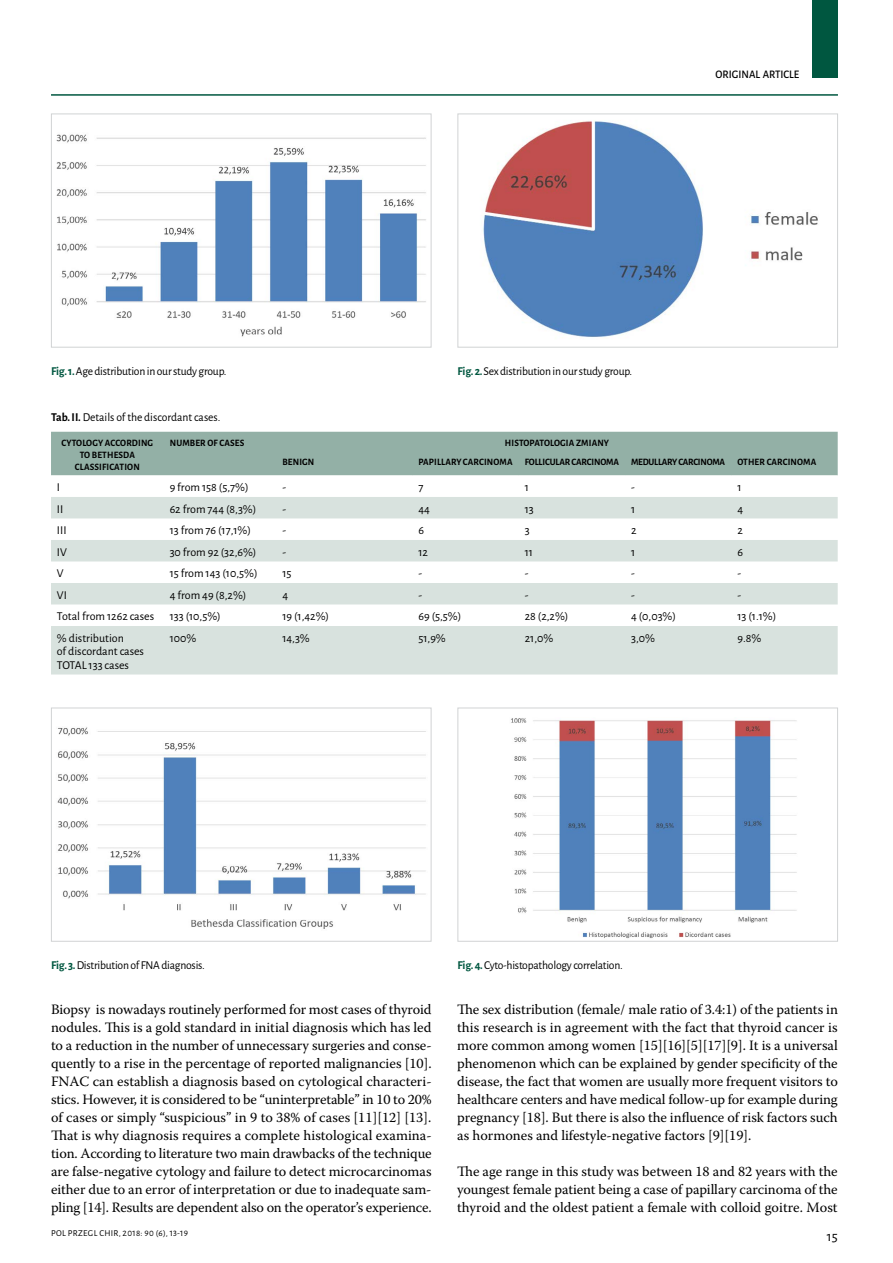
<style>
.page{position:relative;width:893px;height:1263px;background:#fff}
.page>*{position:absolute;margin:0;border:0;box-sizing:border-box;transform-origin:0 0}
.t1{font:14.25px/18px "Warnock Pro";color:#000;text-align:justify}
.t2{font:14.25px "Alegreya Sans";color:#000}
.t3{font:12px/13.5px "Alegreya Sans";letter-spacing:-.01em;color:#000}
.t4{font:500 11.55px "Alegreya Sans";color:#000;scale:.95 1}
.t5{font:700 9.75px "Alegreya Sans";letter-spacing:.015em;color:#000;scale:.95 1}
.t6{font:700 9.75px "Alegreya Sans";letter-spacing:-.015em;color:#000;scale:.95 1}
.t7{font:700 9.75px "Alegreya Sans";letter-spacing:-.025em;color:#000;scale:.95 1}
.t8{font:9px "Alegreya Sans";letter-spacing:.035em;color:#000}
.s1{font-weight:700;color:#005740}
.s2{font-weight:700}
</style>
<div class="page">
<hr style="left:51px;top:94px;width:787px;height:2px;background:#005740">
<div style="left:812px;top:0;width:26px;height:78px;background:#005740"></div>
<div style="left:51px;top:432px;width:787px;height:44px;background:#93b0a6"></div>
<svg style="left:51px;top:497px;width:787px;height:177px;fill:#d8e2de"></svg>
<img style="left:56px;top:134px;width:370px;height:203px">
<div style="left:51px;top:114px;width:380px;height:234px;border:1px solid #d1d3d4"></div>
<img style="left:57px;top:727px;width:369px;height:202px">
<div style="left:51px;top:708px;width:380px;height:234px;border:1px solid #d1d3d4"></div>
<img style="left:483px;top:120px;width:335px;height:217px">
<div style="left:457px;top:114px;width:381px;height:234px;border:1px solid #d1d3d4"></div>
<img style="left:511px;top:718px;width:286px;height:221px">
<div style="left:457px;top:708px;width:381px;height:234px;border:1px solid #d1d3d4"></div>
<p class="t3" style="left:51px;top:364px;width:177px"><span class="s1">FIG. 1.</span> Age distribution in our study group.</p>
<p class="t4" style="left:716px;top:66px;width:90px">ORIGINAL ARTICLE</p>
<p class="t3" style="left:458px;top:364px;width:176px"><span class="s1">FIG. 2.</span> Sex distribution in our study group.</p>
<p class="t3" style="left:51px;top:410px;width:171px"><span class="s2">TAB. II.</span> Details of the discordant cases.</p>
<p class="t5" style="left:61px;top:435px;width:87px">CYTOLOGY ACCORDING</p>
<p class="t5" style="left:80px;top:447px;width:58px">TO BETH ESDA</p>
<p class="t5" style="left:75px;top:459px;width:68px">CLASSIFICATION</p>
<p class="t5" style="left:170px;top:435px;width:80px">NUMBER OF CASES</p>
<p class="t5" style="left:505px;top:435px;width:87px">HI STOPATOLOGIA ZMIAN</p>
<p class="t5" style="left:604px;top:435px;width:7px">Y</p>
<p class="t5" style="left:282px;top:455px;width:18px">BENIGN</p>
<p class="t5" style="left:418px;top:455px;width:22px">PAPILLA</p>
<p class="t5" style="left:451px;top:455px;width:59px">RY CARCIN OMA</p>
<p class="t6" style="left:525px;top:455px;width:94px">FOLLICULAR CARCINOMA</p>
<p class="t5" style="left:631px;top:455px;width:25px">MEDULLA</p>
<p class="t7" style="left:667px;top:455px;width:55px">RY CARCIN OMA</p>
<p class="t5" style="left:737px;top:455px;width:77px">OTH ER CARCINOMA</p>
<p class="t3" style="left:57px;top:480px;width:5px">I</p>
<p class="t3" style="left:170px;top:480px;width:80px">9 from 158 (5,7%)</p>
<p class="t3" style="left:282px;top:480px;width:5px">-</p>
<p class="t3" style="left:418px;top:480px;width:7px">7</p>
<p class="t3" style="left:525px;top:480px;width:6px">1</p>
<p class="t3" style="left:631px;top:480px;width:5px">-</p>
<p class="t3" style="left:737px;top:480px;width:6px">1</p>
<p class="t3" style="left:57px;top:501px;width:8px">II</p>
<p class="t3" style="left:170px;top:501px;width:88px">62 from 744 (8,3%)</p>
<p class="t3" style="left:282px;top:501px;width:5px">-</p>
<p class="t3" style="left:418px;top:501px;width:13px">44</p>
<p class="t3" style="left:525px;top:501px;width:11px">13</p>
<p class="t3" style="left:631px;top:501px;width:6px">1</p>
<p class="t3" style="left:737px;top:501px;width:7px">4</p>
<p class="t3" style="left:57px;top:523px;width:11px">III</p>
<p class="t3" style="left:170px;top:523px;width:83px">13 from 76 (17,1%)</p>
<p class="t3" style="left:282px;top:523px;width:5px">-</p>
<p class="t3" style="left:418px;top:523px;width:7px">6</p>
<p class="t3" style="left:525px;top:523px;width:6px">3</p>
<p class="t3" style="left:631px;top:523px;width:7px">2</p>
<p class="t3" style="left:737px;top:523px;width:7px">2</p>
<p class="t3" style="left:57px;top:544px;width:11px">IV</p>
<p class="t3" style="left:170px;top:544px;width:88px">30 from 92 (32,6%)</p>
<p class="t3" style="left:282px;top:544px;width:5px">-</p>
<p class="t3" style="left:418px;top:544px;width:11px">12</p>
<p class="t3" style="left:525px;top:544px;width:10px">11</p>
<p class="t3" style="left:631px;top:544px;width:6px">1</p>
<p class="t3" style="left:737px;top:544px;width:7px">6</p>
<p class="t3" style="left:57px;top:566px;width:8px">V</p>
<p class="t3" style="left:170px;top:566px;width:89px">15 from 143 (10,5%)</p>
<p class="t3" style="left:282px;top:566px;width:11px">15</p>
<p class="t3" style="left:418px;top:566px;width:5px">-</p>
<p class="t3" style="left:525px;top:566px;width:5px">-</p>
<p class="t3" style="left:631px;top:566px;width:5px">-</p>
<p class="t3" style="left:737px;top:566px;width:5px">-</p>
<p class="t3" style="left:57px;top:587px;width:11px">VI</p>
<p class="t3" style="left:170px;top:587px;width:78px">4 from 49 (8,2%)</p>
<p class="t3" style="left:282px;top:587px;width:7px">4</p>
<p class="t3" style="left:418px;top:587px;width:5px">-</p>
<p class="t3" style="left:525px;top:587px;width:5px">-</p>
<p class="t3" style="left:631px;top:587px;width:5px">-</p>
<p class="t3" style="left:737px;top:587px;width:5px">-</p>
<p class="t3" style="left:57px;top:609px;width:99px">Total from 1262 cases</p>
<p class="t3" style="left:170px;top:609px;width:53px">133 (10,5%)</p>
<p class="t3" style="left:282px;top:609px;width:48px">19 (1,42%)</p>
<p class="t3" style="left:418px;top:609px;width:44px">69 (5,5%)</p>
<p class="t3" style="left:525px;top:609px;width:45px">28 (2,2%)</p>
<p class="t3" style="left:631px;top:609px;width:46px">4 (0,03%)</p>
<p class="t3" style="left:737px;top:609px;width:40px">13 (1.1%)</p>
<p class="t3" style="left:57px;top:630px;width:89px">% distribution<br>of discordant cases<br>TOTAL 133 cases</p>
<p class="t3" style="left:170px;top:630px;width:28px">100%</p>
<p class="t3" style="left:282px;top:630px;width:29px">14,3%</p>
<p class="t3" style="left:418px;top:630px;width:29px">51,9%</p>
<p class="t3" style="left:525px;top:630px;width:30px">21,0%</p>
<p class="t3" style="left:631px;top:630px;width:25px">3,0%</p>
<p class="t3" style="left:737px;top:630px;width:25px">9.8%</p>
<p class="t3" style="left:51px;top:958px;width:155px"><span class="s1">FIG. 3.</span> Distribution of FNA diagnosis.</p>
<p class="t3" style="left:458px;top:958px;width:167px"><span class="s1">FIG. 4.</span> Cyto-histopathology correlation.</p>
<p class="t1" style="left:51px;top:1000px;width:382px">Biopsy is nowadays routinely performed for most cases of thyroid nodules. This is a gold standard in initial diagnosis which has led to a reduction in the number of unnecessary surgeries and conse&shy;quently to a rise in the percentage of reported malignancies [10].<br>FNAC can establish a diagnosis based on cytological characteri&shy;stics. However, it is considered to be “uninterpretable” in 10 to 20% of cases or simply “suspicious” in 9 to 38% of cases [11][12] [13].<br>That is why diagnosis requires a complete histological examina&shy;tion. According to literature two main drawbacks of the technique are false-negative cytology and failure to detect microcarcinomas either due to an error of interpretation or due to inadequate sam&shy;pling [14]. Results are dependent also on the operator’s experience.</p>
<p class="t1" style="left:457px;top:1000px;width:382px">The sex distribution (female/ male ratio of 3.4:1) of the patients in this research is in agreement with the fact that thyroid cancer is more common among women [15][16][5][17][9]. It is a universal phenomenon which can be explained by gender specificity of the disease, the fact that women are usually more frequent visitors to healthcare centers and have medical follow-up for example during pregnancy [18]. But there is also the influence of risk factors such as hormones and lifestyle-negative factors [9][19].</p>
<p class="t1" style="left:457px;top:1162px;width:382px">The age range in this study was between 18 and 82 years with the youngest female patient being a case of papillary carcinoma of the thyroid and the oldest patient a female with colloid goitre. Most</p>
<p class="t8" style="left:51px;top:1227px;width:138px">POL PRZEGL CHIR, 2018: 90 (6), 13-19</p>
<p class="t2" style="left:827px;top:1226px;width:12px">15</p>
</div>
